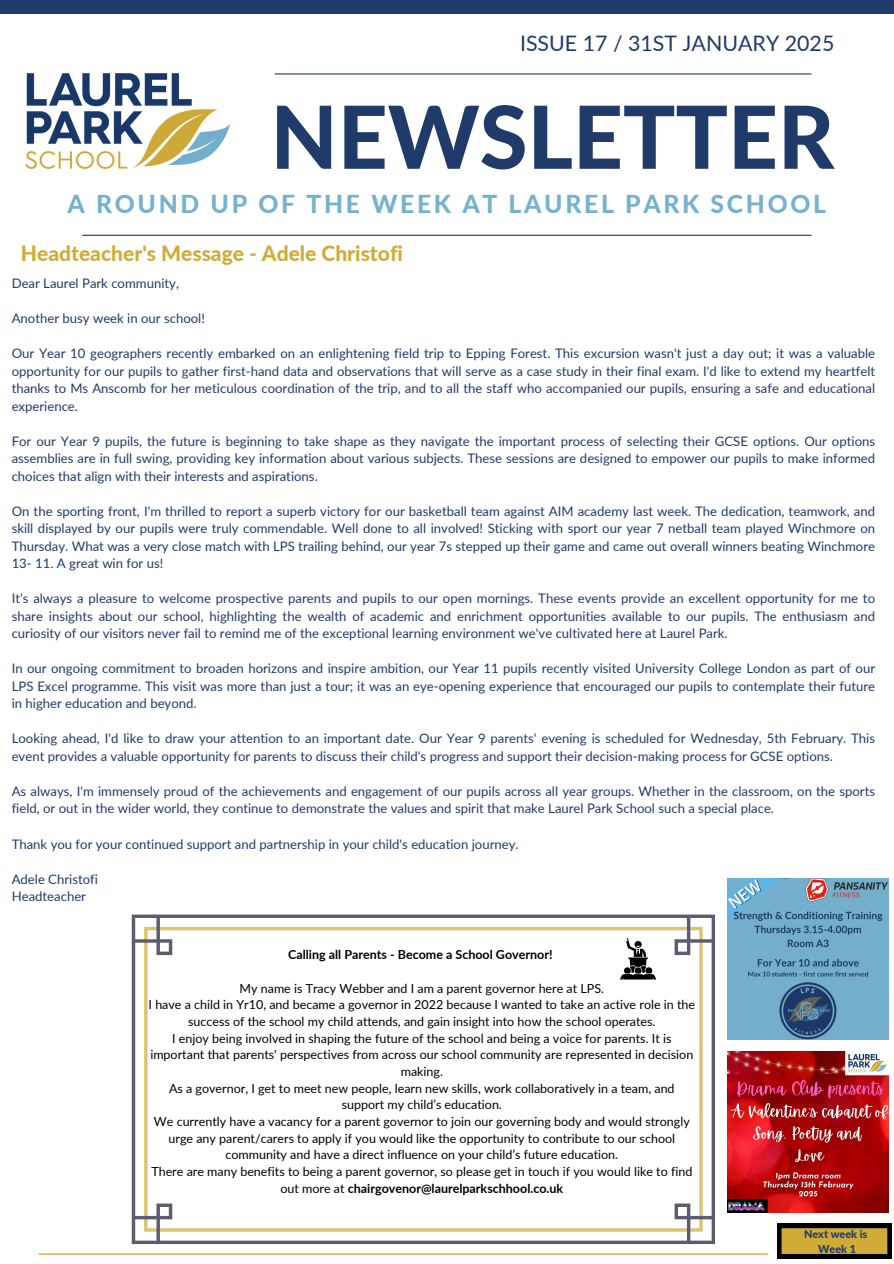
<style>
.page{position:relative;width:894px;height:1264px;background:#fff}
.page>*{position:absolute;margin:0;border:0;box-sizing:border-box;transform-origin:0 0}
.t1{font:800 86.85px "Lato";color:#203b69}
.t2{font:800 24.75px "Lato";letter-spacing:.11em;color:#76b2cd}
.t3{font:21.3px "Lato";color:#203b69}
.t4{font:800 21px "Lato";color:#d0ab38}
.t5{font:13.2px/17.5px "Lato";color:#203b69;text-align:justify}
.t6{font:12.45px/16.6px "Lato";color:#000;text-align:center}
.t7{font:700 12.45px "Lato";color:#000}
.t8{font:800 10.8px "Lato";color:#203b69}
.s1{font-weight:700}
</style>
<div class="page">
<div style="left:0;top:0;width:893px;height:14px;background:#203b69"></div>
<hr style="left:275px;top:73px;width:535px;height:1px;background:#203b69">
<hr style="left:82px;top:235px;width:728px;height:1px;background:#203b69">
<img style="left:25px;top:73px;width:206px;height:96px">
<hr style="left:39px;top:1253px;width:728px;height:1px;background:#df8f18">
<svg style="left:777px;top:1223px;width:114px;height:35px;background:#8d7426"></svg>
<img style="left:727px;top:1051px;width:160px;height:161px">
<img style="left:727px;top:878px;width:160px;height:161px">
<svg style="left:132px;top:914px;width:582px;height:329px"></svg>
<h6 class="t3" style="left:520px;top:30px;width:316px">ISSUE 17 / 31ST JANUARY 2025</h6>
<h6 class="t1" style="left:270px;top:83px;width:565px">NEWSLETTER</h6>
<h6 class="t2" style="left:67px;top:188px;width:760px">A ROUND UP OF THE WEEK AT LAUREL PARK SCHOOL</h6>
<h6 class="t4" style="left:21px;top:240px;width:383px">Headteacher's Message - Adele Christofi</h6>
<h1 class="t5" style="left:12px;top:274px;width:169px">Dear Laurel Park community,</h1>
<h2 class="t5" style="left:12px;top:309px;width:195px">Another busy week in our school!</h2>
<p class="t5" style="left:12px;top:344px;width:864px">Our Year 10 geographers recently embarked on an enlightening field trip to Epping Forest. This excursion wasn't just a day out; it was a valuable opportunity for our pupils to gather first-hand data and observations that will serve as a case study in their final exam. I'd like to extend my heartfelt thanks to Ms Anscomb for her meticulous coordination of the trip, and to all the staff who accompanied our pupils, ensuring a safe and educational experience.</p>
<h4 class="t5" style="left:12px;top:431px;width:864px">For our Year 9 pupils, the future is beginning to take shape as they navigate the important process of selecting their GCSE options. Our options assemblies are in full swing, providing key information about various subjects. These sessions are designed to empower our pupils to make informed choices that align with their interests and aspirations.</h4>
<h6 class="t5" style="left:12px;top:502px;width:864px">On the sporting front, I'm thrilled to report a superb victory for our basketball team against AIM academy last week. The dedication, teamwork, and skill displayed by our pupils were truly commendable. Well done to all involved! Sticking with sport our year 7 netball team played Winchmore on Thursday. What was a very close match with LPS trailing behind, our year 7s stepped up their game and came out overall winners beating Winchmore 13- 11. A great win for us!</h6>
<h6 class="t5" style="left:12px;top:589px;width:864px">It's always a pleasure to welcome prospective parents and pupils to our open mornings. These events provide an excellent opportunity for me to share insights about our school, highlighting the wealth of academic and enrichment opportunities available to our pupils. The enthusiasm and curiosity of our visitors never fail to remind me of the exceptional learning environment we've cultivated here at Laurel Park.</h6>
<h6 class="t5" style="left:12px;top:659px;width:864px">In our ongoing commitment to broaden horizons and inspire ambition, our Year 11 pupils recently visited University College London as part of our LPS Excel programme. This visit was more than just a tour; it was an eye-opening experience that encouraged our pupils to contemplate their future in higher education and beyond.</h6>
<h6 class="t5" style="left:12px;top:729px;width:864px">Looking ahead, I'd like to draw your attention to an important date. Our Year 9 parents' evening is scheduled for Wednesday, 5th February. This event provides a valuable opportunity for parents to discuss their child's progress and support their decision-making process for GCSE options.</h6>
<h6 class="t5" style="left:12px;top:782px;width:864px">As always, I'm immensely proud of the achievements and engagement of our pupils across all year groups. Whether in the classroom, on the sports field, or out in the wider world, they continue to demonstrate the values and spirit that make Laurel Park School such a special place.</h6>
<h6 class="t5" style="left:12px;top:834px;width:508px">Thank you for your continued support and partnership in your child's education journey.</h6>
<h6 class="t5" style="left:12px;top:869px;width:88px">Adele Christofi<br>Headteacher</h6>
<p class="t7" style="left:288px;top:947px;width:266px">Calling all Parents - Become a School Governor!</p>
<p class="t6" style="left:149px;top:979px;width:548px">My name is Tracy Webber and I am a parent governor here at LPS.<br>I have a child in Yr10, and became a governor in 2022 because I wanted to take an active role in the success of the school my child attends, and gain insight into how the school operates.<br>I enjoy being involved in shaping the future of the school and being a voice for parents. It is important that parents' perspectives from across our school community are represented in decision making.<br>As a governor, I get to meet new people, learn new skills, work collaboratively in a team, and support my child’s education.<br>We currently have a vacancy for a parent governor to join our governing body and would strongly urge any parent/carers to apply if you would like the opportunity to contribute to our school community and have a direct influence on your child’s future education.<br>There are many benefits to being a parent governor, so please get in touch if you would like to find out more at <span class="s1">chairgovenor@laurelparkschhool.co.uk</span></p>
<p class="t8" style="left:803px;top:1227px;width:65px">Next week is</p>
<h3 class="t8" style="left:817px;top:1242px;width:39px">Week 1</h3>
</div>
